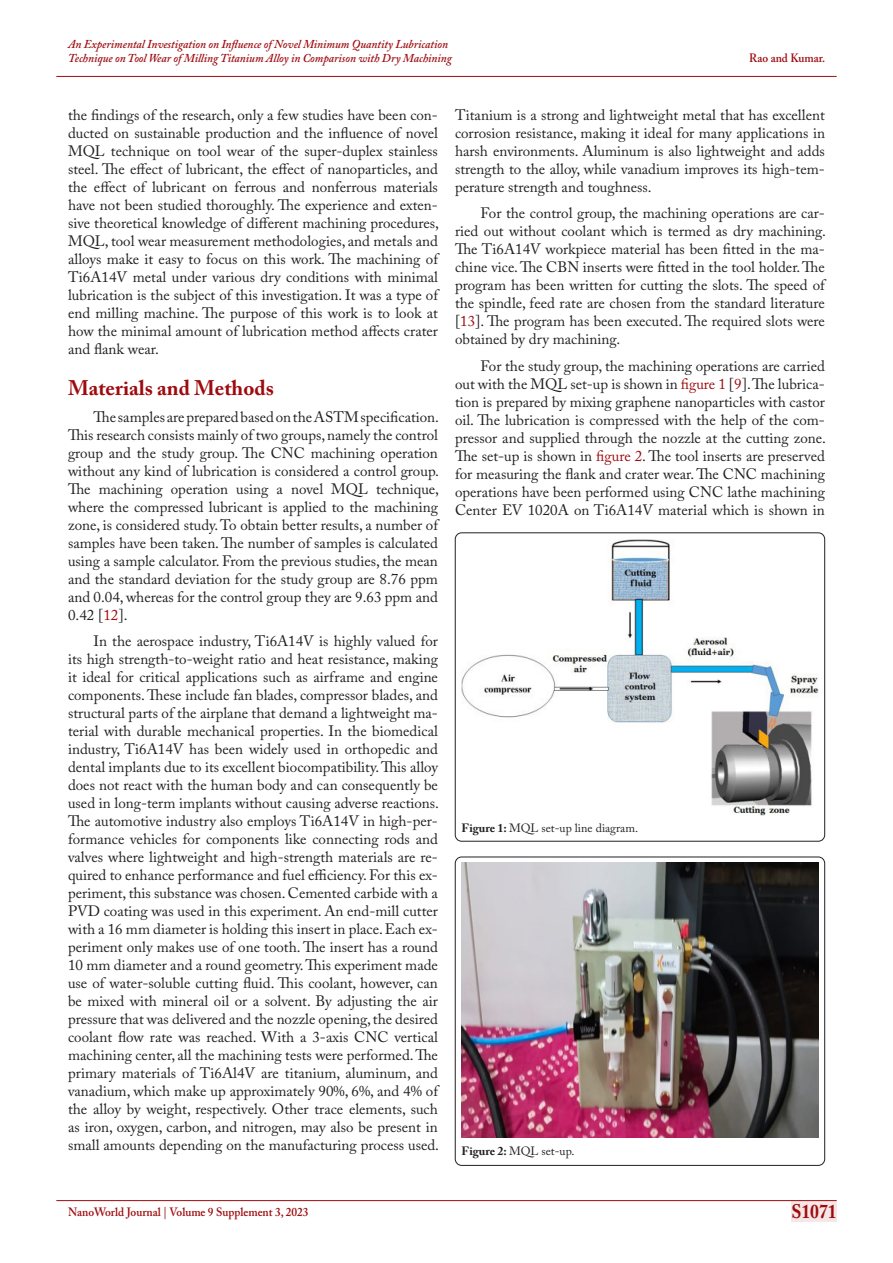
<style>
.page{position:relative;width:893px;height:1263px;background:#fff}
.page>*{position:absolute;margin:0;border:0;box-sizing:border-box;transform-origin:0 0}
.Para{font:700 21px "Adobe Caslon Pro";color:#9e0b0f}
.t1{font:700 19.5px "Adobe Caslon Pro";color:#9e0b0f;scale:.9 1}
.Para-2{font:15px/18px "Adobe Caslon Pro";color:#231f20;text-align:justify}
.t2{font:italic 600 12px/14.4px "Adobe Caslon Pro";color:#9e0b0f;scale:.95 1}
.t3{font:600 12px "Adobe Caslon Pro";color:#9e0b0f;scale:.95 1}
.t4{font:12px "Adobe Caslon Pro";color:#231f20}
.s1{color:#9e0b0f}
.s2{font-weight:700}
</style>
<div class="page">
<hr style="left:56px;top:76px;width:781px;height:1px;background:#9e0b0f">
<div style="left:791px;top:1200px;width:46px;height:21px;background:#f5e7e7"></div>
<hr style="left:56px;top:1200px;width:781px;height:1px;background:#9e0b0f">
<div style="left:455px;top:533px;width:370px;height:308px;border:1px solid #231f20;border-radius:6px"></div>
<img style="left:461px;top:539px;width:358px;height:276px">
<div style="left:455px;top:857px;width:370px;height:308px;border:1px solid #231f20;border-radius:6px"></div>
<img style="left:461px;top:862px;width:358px;height:275px">
<p class="t2" style="left:68px;top:37px;width:406px">An Experimental Investigation on Influence of Novel Minimum Quantity Lubrication<br>Technique on Tool Wear of Milling Titanium Alloy in Comparison with Dry Machining</p>
<p class="t3" style="left:749px;top:51px;width:82px">Rao and Kumar.</p>
<p class="Para-2" style="left:68px;top:106px;width:373px">the findings of the research, only a few studies have been con&shy;ducted on sustainable production and the influence of novel MQL technique on tool wear of the super-duplex stainless steel. The effect of lubricant, the effect of nanoparticles, and the effect of lubricant on ferrous and nonferrous materials have not been studied thoroughly. The experience and exten&shy;sive theoretical knowledge of different machining procedures, MQL, tool wear measurement methodologies, and metals and alloys make it easy to focus on this work. The machining of Ti6A14V metal under various dry conditions with minimal lubrication is the subject of this investigation. It was a type of end milling machine. The purpose of this work is to look at how the minimal amount of lubrication method affects crater and flank wear.</p>
<p class="Para" style="left:68px;top:375px;width:207px">Materials and Methods</p>
<p class="Para-2" style="left:68px;top:407px;width:373px;text-indent:26px">The samples are prepared based on the ASTM specification.<br>This research consists mainly of two groups, namely the control group and the study group. The CNC machining operation without any kind of lubrication is considered a control group.<br>The machining operation using a novel MQL technique, where the compressed lubricant is applied to the machining zone, is considered study. To obtain better results, a number of samples have been taken. The number of samples is calculated using a sample calculator. From the previous studies, the mean and the standard deviation for the study group are 8.76 ppm and 0.04, whereas for the control group they are 9.63 ppm and 0.42 [<span class="s1">12</span>].</p>
<p class="Para-2" style="left:68px;top:632px;width:372px;text-indent:26px">In the aerospace industry, Ti6A14V is highly valued for its high strength-to-weight ratio and heat resistance, making it ideal for critical applications such as airframe and engine components. These include fan blades, compressor blades, and structural parts of the airplane that demand a lightweight ma&shy;terial with durable mechanical properties. In the biomedical industry, Ti6A14V has been widely used in orthopedic and dental implants due to its excellent biocompatibility. This alloy does not react with the human body and can consequently be used in long-term implants without causing adverse reactions.<br>The automotive industry also employs Ti6A14V in high-per&shy;formance vehicles for components like connecting rods and valves where lightweight and high-strength materials are re&shy;quired to enhance performance and fuel efficiency. For this ex&shy;periment, this substance was chosen. Cemented carbide with a PVD coating was used in this experiment. An end-mill cutter with a 16 mm diameter is holding this insert in place. Each ex&shy;periment only makes use of one tooth. The insert has a round 10 mm diameter and a round geometry. This experiment made use of water-soluble cutting fluid. This coolant, however, can be mixed with mineral oil or a solvent. By adjusting the air pressure that was delivered and the nozzle opening, the desired coolant flow rate was reached. With a 3-axis CNC vertical machining center, all the machining tests were performed. The primary materials of Ti6Al4V are titanium, aluminum, and vanadium, which make up approximately 90%, 6%, and 4% of the alloy by weight, respectively. Other trace elements, such as iron, oxygen, carbon, and nitrogen, may also be present in small amounts depending on the manufacturing process used.</p>
<p class="Para-2" style="left:455px;top:106px;width:371px">Titanium is a strong and lightweight metal that has excellent corrosion resistance, making it ideal for many applications in harsh environments. Aluminum is also lightweight and adds strength to the alloy, while vanadium improves its high-tem&shy;perature strength and toughness.</p>
<p class="Para-2" style="left:455px;top:204px;width:373px;text-indent:26px">For the control group, the machining operations are car&shy;ried out without coolant which is termed as dry machining.<br>The Ti6A14V workpiece material has been fitted in the ma&shy;chine vice. The CBN inserts were fitted in the tool holder. The program has been written for cutting the slots. The speed of the spindle, feed rate are chosen from the standard literature [<span class="s1">13</span>]. The program has been executed. The required slots were obtained by dry machining.</p>
<p class="Para-2" style="left:455px;top:357px;width:372px;text-indent:26px">For the study group, the machining operations are carried out with the MQL set-up is shown in <span class="s1">figure 1</span> [<span class="s1">9</span>]. The lubrica&shy;tion is prepared by mixing graphene nanoparticles with castor oil. The lubrication is compressed with the help of the com&shy;pressor and supplied through the nozzle at the cutting zone.<br>The set-up is shown in <span class="s1">figure 2</span>. The tool inserts are preserved for measuring the flank and crater wear. The CNC machining operations have been performed using CNC lathe machining Center EV 1020A on Ti6A14V material which is shown in</p>
<p class="t4" style="left:461px;top:821px;width:178px"><span class="s2">Figure 1:</span> MQL set-up line diagram.</p>
<p class="t4" style="left:461px;top:1144px;width:115px"><span class="s2">Figure 2:</span> MQL set-up.</p>
<p class="t3" style="left:68px;top:1204px;width:255px">NanoWorld Journal | Volume 9 Supplement 3, 2023</p>
<h2 class="t1" style="left:791px;top:1200px;width:52px">S1071</h2>
</div>
